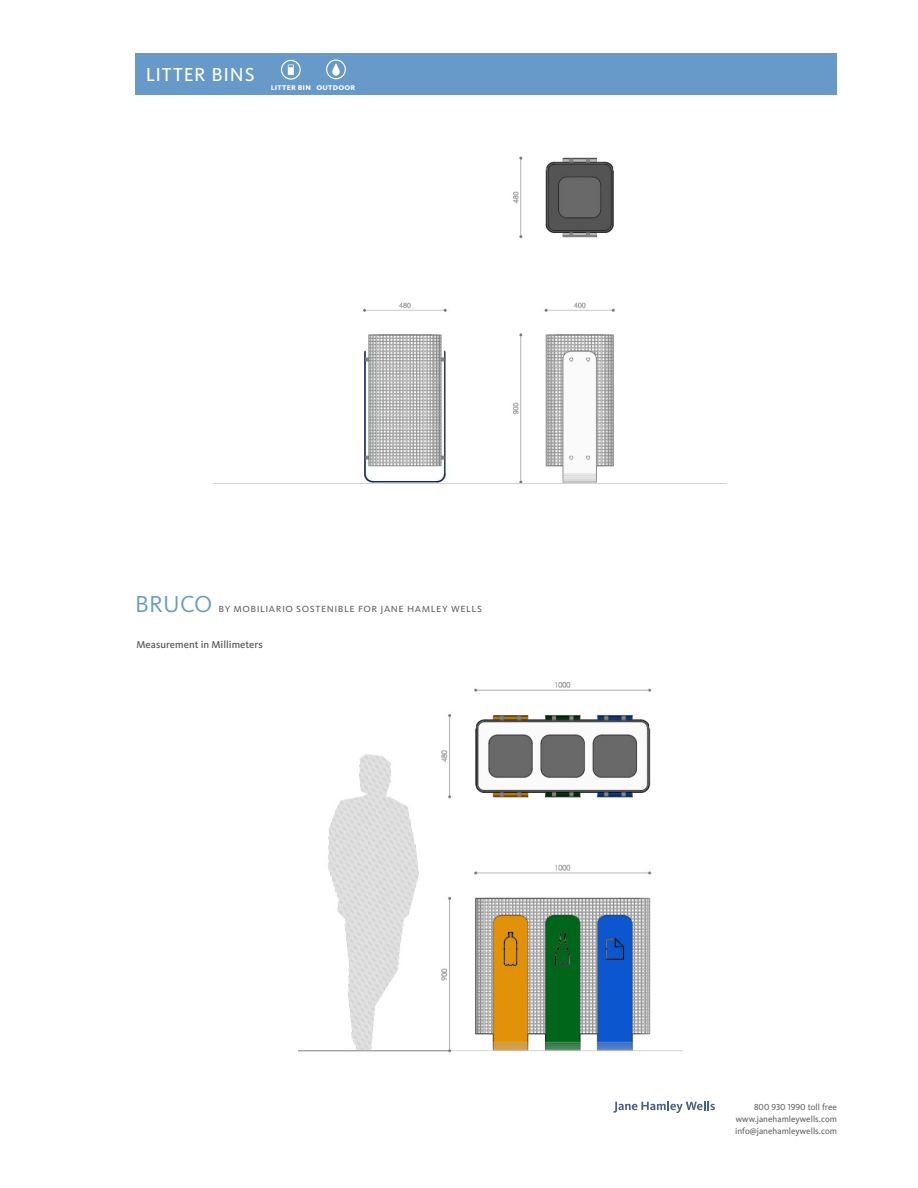
<style>
.page{position:relative;width:918px;height:1188px;background:#fff}
.page>*{position:absolute;margin:0;border:0;box-sizing:border-box;transform-origin:0 0}
.t1{font:19.5px "Kievit OT";letter-spacing:.04em;color:#fff}
.t2{font:12px "Kievit Pro";letter-spacing:.04em;color:#5f5f62}
.t3{font:500 10.5px "Kievit Pro";color:#5f5f62}
.t4{font:9px/12px "Kievit OT";color:#5f5f62;text-align:justify}
.t5{font:700 9px "Kievit OT";letter-spacing:.025em;color:#fff}
.s1{font-size:24px;color:#679ac8}
</style>
<div class="page">
<div style="left:135px;top:53px;width:702px;height:42px;background:#679ac8"></div>
<svg style="left:326px;top:59px;width:20px;height:20px"></svg>
<svg style="left:332px;top:63px;width:8px;height:13px"></svg>
<svg style="left:281px;top:60px;width:20px;height:20px"></svg>
<img style="left:298px;top:682px;width:385px;height:371px">
<img style="left:214px;top:156px;width:513px;height:328px">
<svg style="left:613px;top:1101px;width:102px;height:12px"></svg>
<h1 class="t1" style="left:146px;top:64px;width:110px">LITTER BINS</h1>
<p class="t5" style="left:271px;top:82px;width:86px">Litter Bin outdoor</p>
<p class="t2" style="left:135px;top:601px;width:348px"><span class="s1">BRUCO</span> by mobiliario sostenible for jane hamley wells</p>
<p class="t3" style="left:136px;top:638px;width:128px">Measurement in Millimeters</p>
<p class="t4" style="left:735px;top:1101px;width:103px;text-indent:19px">800 930 1990 toll free www.janehamleywells.com info@janehamleywells.com</p>
</div>
